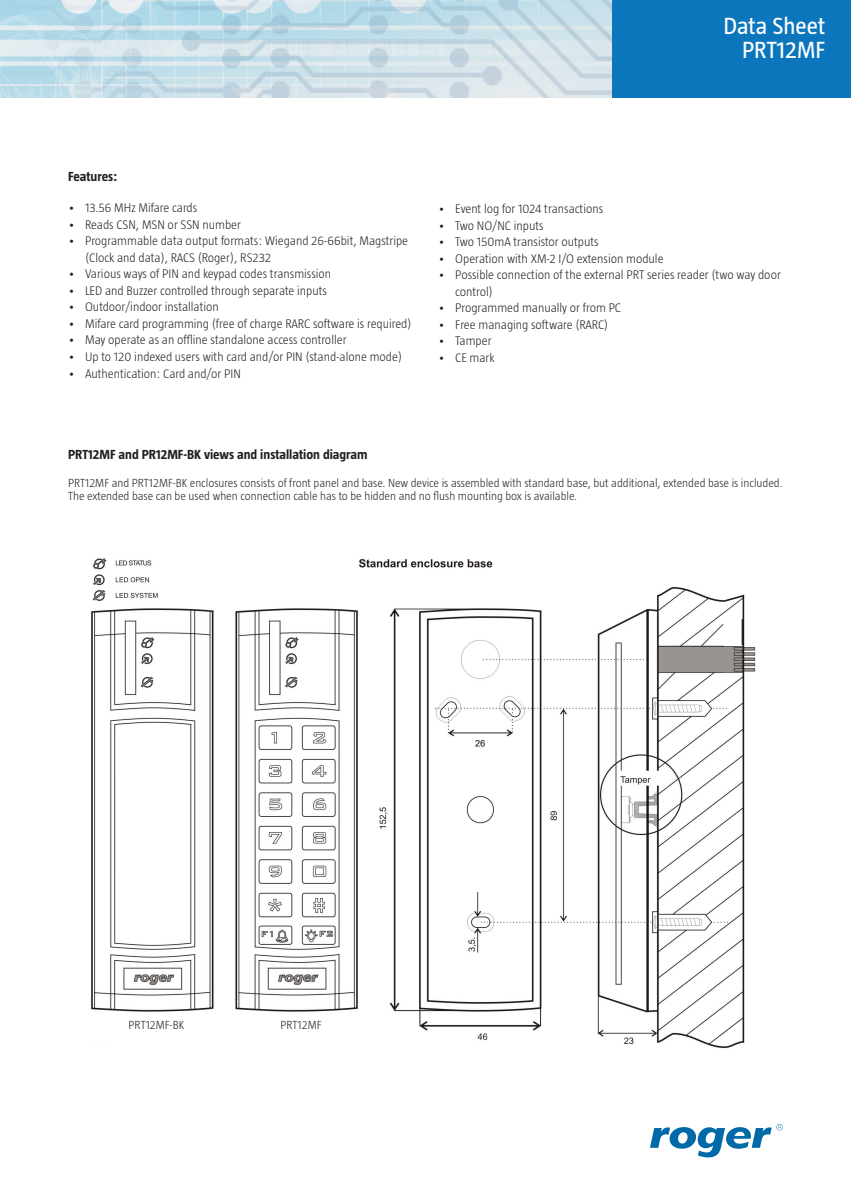
<style>
.page{position:relative;width:851px;height:1191px;background:#fff}
.page>*{position:absolute;margin:0;border:0;box-sizing:border-box;transform-origin:0 0}
.t1{font:300 24px/24px "Taz";color:#fff;text-align:right}
.t2{font:24px/24px "Taz";color:#fff;text-align:right}
.t3{font:700 13.5px "Taz";color:#231f20}
.t4{font:300 12.75px/16.5px "Taz";color:#231f20}
.t5{font:300 12px/13.2px "Taz";color:#231f20}
</style>
<div class="page">
<img style="left:0;top:0;width:612px;height:98px">
<div style="left:612px;top:0;width:238px;height:98px;background:#0c76bd"></div>
<svg style="left:650px;top:1124px;width:132px;height:33px"></svg>
<img style="left:91px;top:558px;width:665px;height:491px">
<h1 class="t2" style="left:723px;top:14px;width:103px">Data Sheet<br>PRT12MF</h1>
<h1 class="t1" style="left:686px;top:20px;width:136px">Kontrolery serii<br>PRxx1</h1>
<p class="t3" style="left:68px;top:169px;width:51px">Features:</p>
<p class="t4" style="left:68px;top:200px;width:131px">• 13.56 MHz Mifare cards</p>
<p class="t4" style="left:68px;top:216px;width:174px">• Reads CSN, MSN or SSN number</p>
<p class="t4" style="left:85px;top:233px;width:324px;text-indent:-17px">• Programmable data output formats: Wiegand 26-66bit, Magstripe (Clock and data), RACS (Roger), RS232</p>
<p class="t4" style="left:68px;top:266px;width:265px">• Various ways of PIN and keypad codes transmission</p>
<p class="t4" style="left:68px;top:282px;width:260px">• LED and Buzzer controlled through separate inputs</p>
<p class="t4" style="left:68px;top:299px;width:152px">• Outdoor/indoor installation</p>
<p class="t4" style="left:68px;top:315px;width:345px">• Mifare card programming (free of charge RARC software is required)</p>
<p class="t4" style="left:68px;top:332px;width:280px">• May operate as an offline standalone access controller</p>
<p class="t4" style="left:68px;top:348px;width:335px">• Up to 120 indexed users with card and/or PIN (stand-alone mode)</p>
<p class="t4" style="left:68px;top:365px;width:174px">• Authentication: Card and/or PIN</p>
<p class="t3" style="left:68px;top:447px;width:301px">PRT12MF and PR12MF-BK views and installation diagram</p>
<p class="t4" style="left:438px;top:201px;width:166px">• Event log for 1024 transactions</p>
<p class="t4" style="left:438px;top:217px;width:107px">• Two NO/NC inputs</p>
<p class="t4" style="left:438px;top:234px;width:162px">• Two 150mA transistor outputs</p>
<p class="t4" style="left:438px;top:250px;width:227px">• Operation with XM-2 I/O extension module</p>
<p class="t4" style="left:455px;top:267px;width:327px;text-indent:-17px">• Possible connection of the external PRT series reader (two way door control)</p>
<p class="t4" style="left:438px;top:300px;width:184px">• Programmed manually or from PC</p>
<p class="t4" style="left:438px;top:316px;width:172px">• Free managing software (RARC)</p>
<p class="t4" style="left:438px;top:333px;width:55px">• Tamper</p>
<p class="t4" style="left:438px;top:349px;width:58px">• CE mark</p>
<p class="t5" style="left:68px;top:476px;width:716px">PRT12MF and PRT12MF-BK enclosures consists of front panel and base. New device is assembled with standard base, but additional, extended base is included.<br>The extended base can be used when connection cable has to be hidden and no flush mounting box is available.</p>
<p class="t5" style="left:129px;top:1018px;width:57px">PRT12MF-BK</p>
<p class="t5" style="left:280px;top:1018px;width:43px">PRT12MF</p>
</div>
